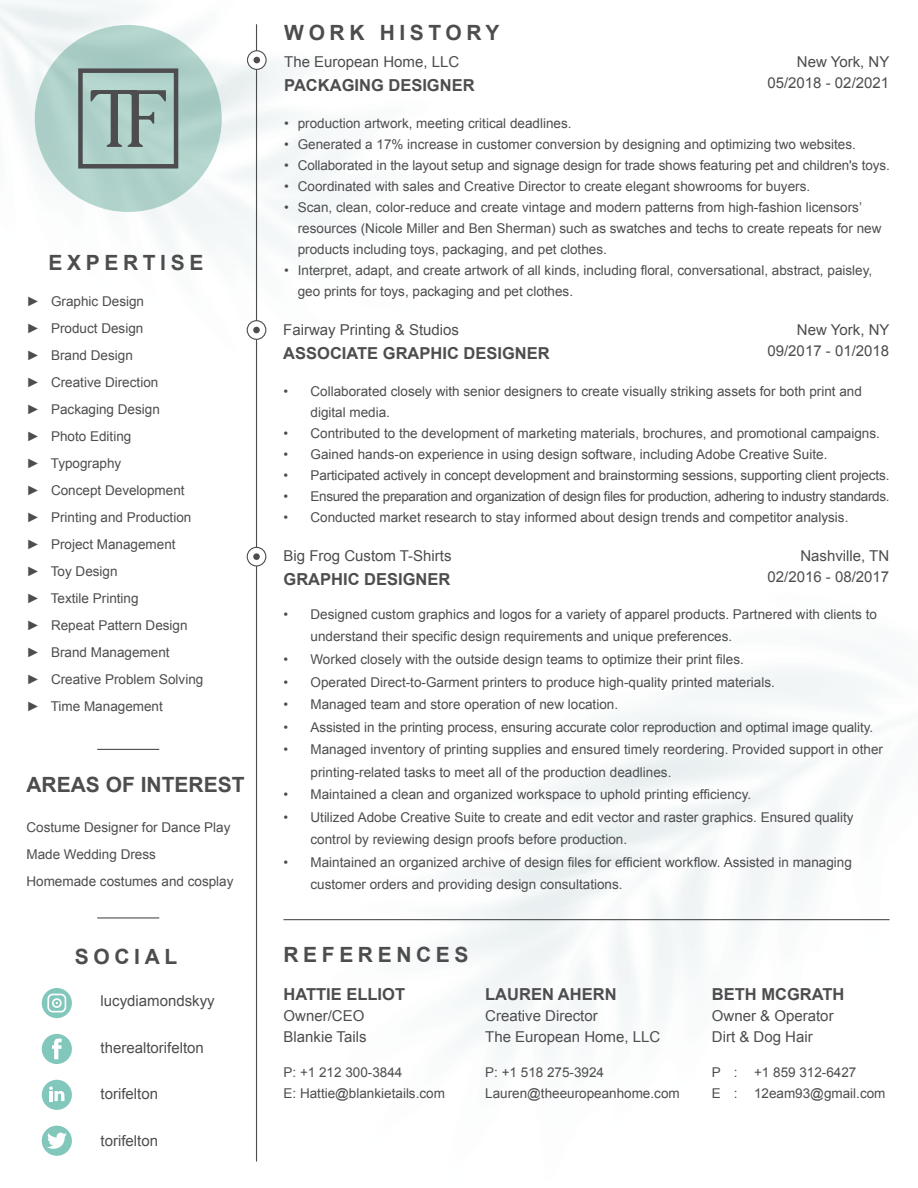
<style>
.page{position:relative;width:918px;height:1188px;background:#fff}
.page>*{position:absolute;margin:0;border:0;box-sizing:border-box;transform-origin:0 0}
.t1{font:700 21px "Arial";letter-spacing:.22em;color:#4d4d4f}
.t2{font:700 21px "Arial";color:#4d4d4f}
.t3{font:700 16.5px "Arial";color:#4d4d4f}
.t4{font:15px/21px "Arial";color:#4d4d4f;text-align:right}
.t5{font:13.5px/27px "Arial";color:#4d4d4f}
.t6{font:13.5px "Arial";letter-spacing:-.025em;color:#4d4d4f}
</style>
<div class="page">
<img style="left:0;top:0;width:890px;height:1161px">
<hr style="left:97px;top:749px;width:62px;height:1px;background:#4d4d4f">
<hr style="left:97px;top:917px;width:62px;height:2px;background:#4d4d4f">
<hr style="left:256px;top:24px;width:1px;height:1138px;background:#4d4d4f">
<div style="left:247px;top:321px;width:19px;height:18px;background:#fff;border-radius:50%"></div>
<div style="left:247px;top:320px;width:19px;height:20px;border:1px solid #4d4d4f;border-radius:50%"></div>
<div style="left:253px;top:327px;width:7px;height:6px;background:#4d4d4f;border-radius:50%"></div>
<svg style="left:247px;top:547px;width:19px;height:19px"></svg>
<div style="left:247px;top:547px;width:19px;height:20px;border:1px solid #4d4d4f;border-radius:50%"></div>
<div style="left:253px;top:553px;width:7px;height:7px;background:#4d4d4f;border-radius:50%"></div>
<div style="left:42px;top:1034px;width:30px;height:30px;background:#81c7bc;border-radius:50%"></div>
<div style="left:42px;top:1080px;width:30px;height:30px;background:#81c7bc;border-radius:50%"></div>
<div style="left:42px;top:1126px;width:30px;height:30px;background:#81c7bc;border-radius:50%"></div>
<svg style="left:52px;top:1039px;width:10px;height:20px"></svg>
<div style="left:42px;top:988px;width:30px;height:30px;background:#81c7bc;border-radius:50%"></div>
<svg style="left:47px;top:1133px;width:20px;height:16px"></svg>
<svg style="left:49px;top:1086px;width:15px;height:15px"></svg>
<svg style="left:47px;top:994px;width:19px;height:19px"></svg>
<div style="left:35px;top:25px;width:187px;height:187px;background:#aed1c9;border-radius:50%"></div>
<svg style="left:78px;top:68px;width:100px;height:101px"></svg>
<hr style="left:284px;top:919px;width:606px;height:1px;background:#4d4d4f">
<svg style="left:248px;top:51px;width:18px;height:18px"></svg>
<div style="left:247px;top:50px;width:20px;height:20px;border:1px solid #4d4d4f;border-radius:50%"></div>
<svg style="left:254px;top:57px;width:6px;height:6px"></svg>
<h1 class="t1" style="left:49px;top:249px;width:156px">EXPERTISE</h1>
<p class="t5" style="left:26px;top:288px;width:178px">► Graphic Design<br>► Product Design<br>► Brand Design<br>► Creative Direction<br>► Packaging Design<br>► Photo Editing<br>► Typography<br>► Concept Development<br>► Printing and Production ► Project Management<br>► Toy Design<br>► Textile Printing<br>► Repeat Pattern Design ► Brand Management<br>► Creative Problem Solving ► Time Management</p>
<h1 class="t2" style="left:26px;top:771px;width:220px">AREAS OF INTEREST</h1>
<p class="t5" style="left:26px;top:814px;width:209px">Costume Designer for Dance Play<br>Made Wedding Dress<br>Homemade costumes and cosplay</p>
<h1 class="t1" style="left:75px;top:943px;width:104px">SOCIAL</h1>
<p class="t4" style="left:101px;top:991px;width:116px">lucydiamondskyy</p>
<p class="t4" style="left:101px;top:1037px;width:105px">therealtorifelton</p>
<p class="t4" style="left:101px;top:1084px;width:59px">torifelton</p>
<p class="t4" style="left:101px;top:1130px;width:59px">torifelton</p>
<h1 class="t1" style="left:284px;top:19px;width:217px">WORK HISTORY</h1>
<p class="t4" style="left:284px;top:51px;width:177px">The European Home, LLC</p>
<p class="t3" style="left:284px;top:74px;width:192px">PACKAGING DESIGNER</p>
<p class="t4" style="left:767px;top:51px;width:124px">New York, NY<br>05/2018 - 02/2021</p>
<p class="t5" style="left:284px;top:110px;width:289px">• production artwork, meeting critical deadlines.</p>
<p class="t5" style="left:284px;top:131px;width:573px">• Generated a 17% increase in customer conversion by designing and optimizing two websites.</p>
<p class="t5" style="left:284px;top:152px;width:607px">• Collaborated in the layout setup and signage design for trade shows featuring pet and children's toys.</p>
<p class="t5" style="left:284px;top:173px;width:527px">• Coordinated with sales and Creative Director to create elegant showrooms for buyers.</p>
<p class="t5" style="left:298px;top:197px;width:585px;line-height:21px;text-indent:-14px">• Scan, clean, color-reduce and create vintage and modern patterns from high-fashion licensors’ resources (Nicole Miller and Ben Sherman) such as swatches and techs to create repeats for new products including toys, packaging, and pet clothes.</p>
<p class="t5" style="left:298px;top:260px;width:576px;line-height:21px;text-indent:-14px">• Interpret, adapt, and create artwork of all kinds, including floral, conversational, abstract, paisley, geo prints for toys, packaging and pet clothes.</p>
<p class="t4" style="left:283px;top:319px;width:177px">Fairway Printing &amp; Studios</p>
<p class="t3" style="left:283px;top:342px;width:268px">ASSOCIATE GRAPHIC DESIGNER</p>
<p class="t4" style="left:767px;top:319px;width:124px">New York, NY<br>09/2017 - 01/2018</p>
<p class="t5" style="left:311px;top:381px;width:553px;line-height:21px;text-indent:-27px">• Collaborated closely with senior designers to create visually striking assets for both print and digital media.</p>
<p class="t5" style="left:284px;top:420px;width:598px">• Contributed to the development of marketing materials, brochures, and promotional campaigns.</p>
<p class="t5" style="left:284px;top:441px;width:546px">• Gained hands-on experience in using design software, including Adobe Creative Suite.</p>
<p class="t5" style="left:284px;top:462px;width:607px">• Participated actively in concept development and brainstorming sessions, supporting client projects.</p>
<p class="t6" style="left:284px;top:488px;width:608px">• Ensured the preparation and organization of design files for production, adhering to industry standards.</p>
<p class="t5" style="left:284px;top:504px;width:566px">• Conducted market research to stay informed about design trends and competitor analysis.</p>
<p class="t4" style="left:284px;top:545px;width:170px">Big Frog Custom T-Shirts</p>
<p class="t3" style="left:284px;top:568px;width:168px">GRAPHIC DESIGNER</p>
<p class="t4" style="left:767px;top:545px;width:123px">Nashville, TN<br>02/2016 - 08/2017</p>
<p class="t5" style="left:311px;top:603px;width:568px;line-height:22.5px;text-indent:-27px">• Designed custom graphics and logos for a variety of apparel products. Partnered with clients to understand their specific design requirements and unique preferences.</p>
<p class="t5" style="left:284px;top:646px;width:462px">• Worked closely with the outside design teams to optimize their print files.</p>
<p class="t5" style="left:284px;top:668px;width:493px">• Operated Direct-to-Garment printers to produce high-quality printed materials.</p>
<p class="t5" style="left:284px;top:691px;width:336px">• Managed team and store operation of new location.</p>
<p class="t5" style="left:284px;top:713px;width:591px">• Assisted in the printing process, ensuring accurate color reproduction and optimal image quality.</p>
<p class="t5" style="left:311px;top:738px;width:574px;line-height:22.5px;text-indent:-27px">• Managed inventory of printing supplies and ensured timely reordering. Provided support in other printing-related tasks to meet all of the production deadlines.</p>
<p class="t5" style="left:284px;top:781px;width:469px">• Maintained a clean and organized workspace to uphold printing efficiency.</p>
<p class="t5" style="left:311px;top:806px;width:545px;line-height:22.5px;text-indent:-27px">• Utilized Adobe Creative Suite to create and edit vector and raster graphics. Ensured quality control by reviewing design proofs before production.</p>
<p class="t5" style="left:311px;top:851px;width:543px;line-height:22.5px;text-indent:-27px">• Maintained an organized archive of design files for efficient workflow. Assisted in managing customer orders and providing design consultations.</p>
<h1 class="t1" style="left:284px;top:941px;width:187px">REFERENCES</h1>
<p class="t3" style="left:284px;top:984px;width:123px">HATTIE ELLIOT</p>
<p class="t4" style="left:284px;top:1006px;width:85px;text-align:left">Owner/CEO<br>Blankie Tails</p>
<p class="t5" style="left:284px;top:1062px;width:163px;line-height:21px">P: +1 212 300-3844<br>E: Hattie@blankietails.com</p>
<p class="t3" style="left:485px;top:984px;width:133px">LAUREN AHERN</p>
<p class="t4" style="left:485px;top:1006px;width:177px;text-align:left">Creative Director<br>The European Home, LLC</p>
<p class="t5" style="left:485px;top:1062px;width:196px;line-height:21px">P: +1 518 275-3924<br>Lauren@theeuropeanhome.com</p>
<p class="t3" style="left:712px;top:984px;width:134px">BETH MCGRATH</p>
<p class="t4" style="left:712px;top:1006px;width:123px;text-align:left">Owner &amp; Operator<br>Dirt &amp; Dog Hair</p>
<p class="t5" style="left:712px;top:1062px;width:175px;line-height:21px">P : +1 859 312-6427<br>E : 12eam93@gmail.com</p>
</div>
